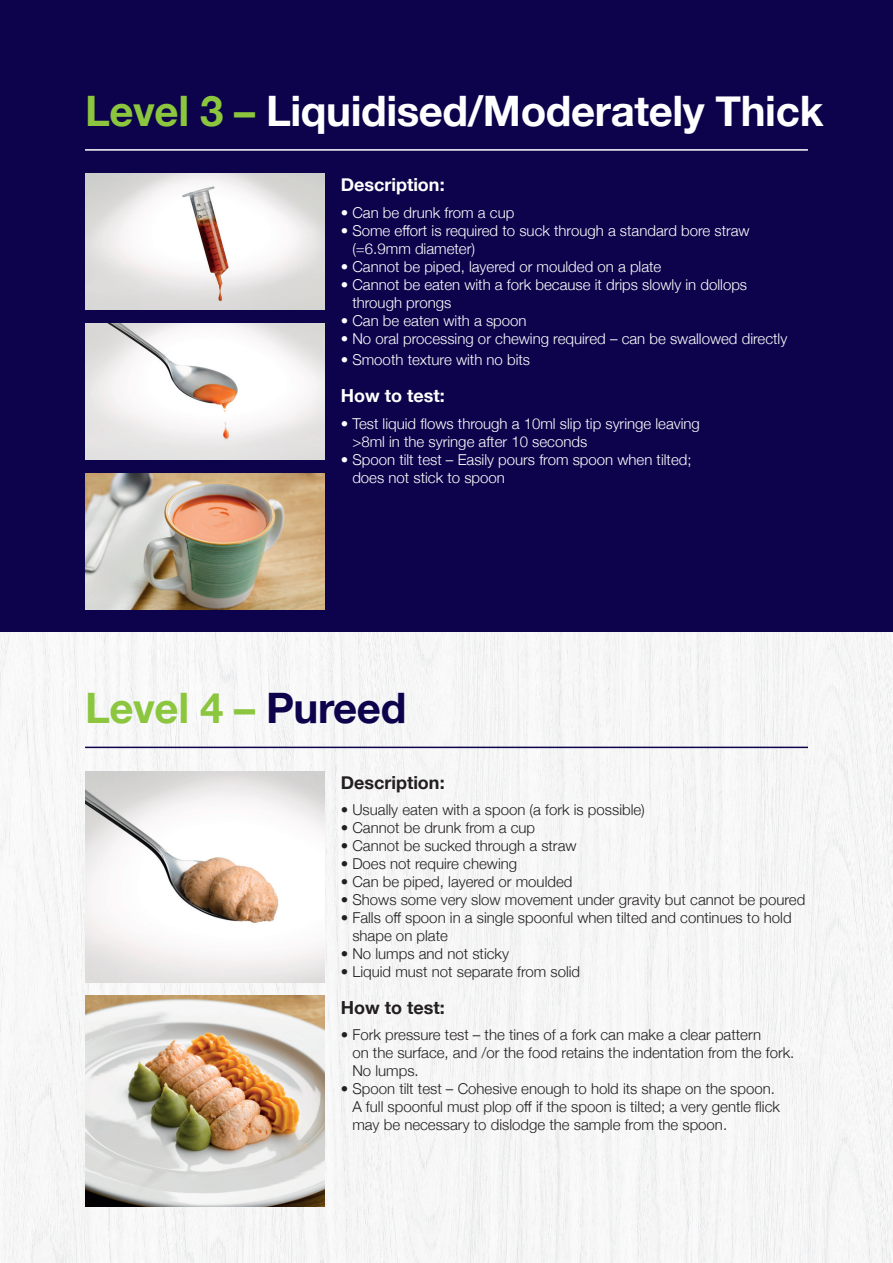
<style>
.page{position:relative;width:893px;height:1263px;background:#fff}
.page>*{position:absolute;margin:0;border:0;box-sizing:border-box;transform-origin:0 0}
.t1{font:700 42px "Helvetica Neue";letter-spacing:-.01em;color:#fff}
.t2{font:700 42px "Helvetica Neue";letter-spacing:-.01em;color:#8bc63e}
.t3{font:700 18px "Helvetica Neue";color:#fff}
.t4{font:700 18px "Helvetica Neue";color:#231f20}
.t5{font:300 15px/18px "Helvetica Neue";color:#231f20}
.t6{font:300 15px/18px "Helvetica Neue";color:#fff}
.s1{color:#8bc63e}
.s2{color:#0c034c}
</style>
<div class="page">
<div style="left:0;top:631px;width:893px;height:632px;background:#f6f6f7"></div>
<div style="left:0;top:0;width:893px;height:631px;background:#0c034c"></div>
<hr style="left:85px;top:149px;width:723px;height:2px;background:#fff">
<hr style="left:85px;top:747px;width:723px;height:1px;background:#0c034c">
<img style="left:85px;top:174px;width:239px;height:135px">
<img style="left:85px;top:474px;width:239px;height:135px">
<img style="left:85px;top:324px;width:239px;height:135px">
<img style="left:85px;top:771px;width:239px;height:211px">
<img style="left:85px;top:996px;width:239px;height:211px">
<h1 class="t1" style="left:85px;top:78px;width:740px"><span class="s1">Level 3 –</span> Liquidised/Moderately Thick</h1>
<p class="t3" style="left:341px;top:171px;width:105px">Description:</p>
<p class="t6" style="left:341px;top:202px;width:175px">• Can be drunk from a cup</p>
<p class="t6" style="left:352px;top:220px;width:399px;text-indent:-12px">• Some effort is required to suck through a standard bore straw (=6.9mm diameter)</p>
<p class="t6" style="left:341px;top:256px;width:322px">• Cannot be piped, layered or moulded on a plate</p>
<p class="t6" style="left:352px;top:274px;width:396px;text-indent:-12px">• Cannot be eaten with a fork because it drips slowly in dollops through prongs</p>
<p class="t6" style="left:341px;top:310px;width:187px">• Can be eaten with a spoon</p>
<p class="t6" style="left:341px;top:328px;width:448px">• No oral processing or chewing required – can be swallowed directly</p>
<p class="t6" style="left:341px;top:350px;width:191px">• Smooth texture with no bits</p>
<p class="t3" style="left:341px;top:381px;width:106px">How to test:</p>
<p class="t6" style="left:352px;top:413px;width:349px;text-indent:-12px">• Test liquid flows through a 10ml slip tip syringe leaving &gt;8ml in the syringe after 10 seconds</p>
<p class="t6" style="left:352px;top:449px;width:341px;text-indent:-12px">• Spoon tilt test – Easily pours from spoon when tilted; does not stick to spoon</p>
<h1 class="t2" style="left:85px;top:675px;width:323px">Level 4 – <span class="s2">Pureed</span></h1>
<p class="t4" style="left:341px;top:768px;width:105px">Description:</p>
<p class="t5" style="left:341px;top:800px;width:306px">• Usually eaten with a spoon (a fork is possible)</p>
<p class="t5" style="left:341px;top:818px;width:196px">• Cannot be drunk from a cup</p>
<p class="t5" style="left:341px;top:836px;width:237px">• Cannot be sucked through a straw</p>
<p class="t5" style="left:341px;top:854px;width:178px">• Does not require chewing</p>
<p class="t5" style="left:341px;top:872px;width:233px">• Can be piped, layered or moulded</p>
<p class="t5" style="left:341px;top:890px;width:466px">• Shows some very slow movement under gravity but cannot be poured</p>
<p class="t5" style="left:352px;top:908px;width:441px;text-indent:-12px">• Falls off spoon in a single spoonful when tilted and continues to hold shape on plate</p>
<p class="t5" style="left:341px;top:944px;width:170px">• No lumps and not sticky</p>
<p class="t5" style="left:341px;top:962px;width:241px">• Liquid must not separate from solid</p>
<p class="t4" style="left:341px;top:993px;width:106px">How to test:</p>
<p class="t5" style="left:352px;top:1025px;width:444px;text-indent:-12px">• Fork pressure test – the tines of a fork can make a clear pattern<br>on the surface, and /or the food retains the indentation from the fork.<br>No lumps.</p>
<p class="t5" style="left:352px;top:1079px;width:429px;text-indent:-12px">• Spoon tilt test – Cohesive enough to hold its shape on the spoon.<br>A full spoonful must plop off if the spoon is tilted; a very gentle flick may be necessary to dislodge the sample from the spoon.</p>
</div>
